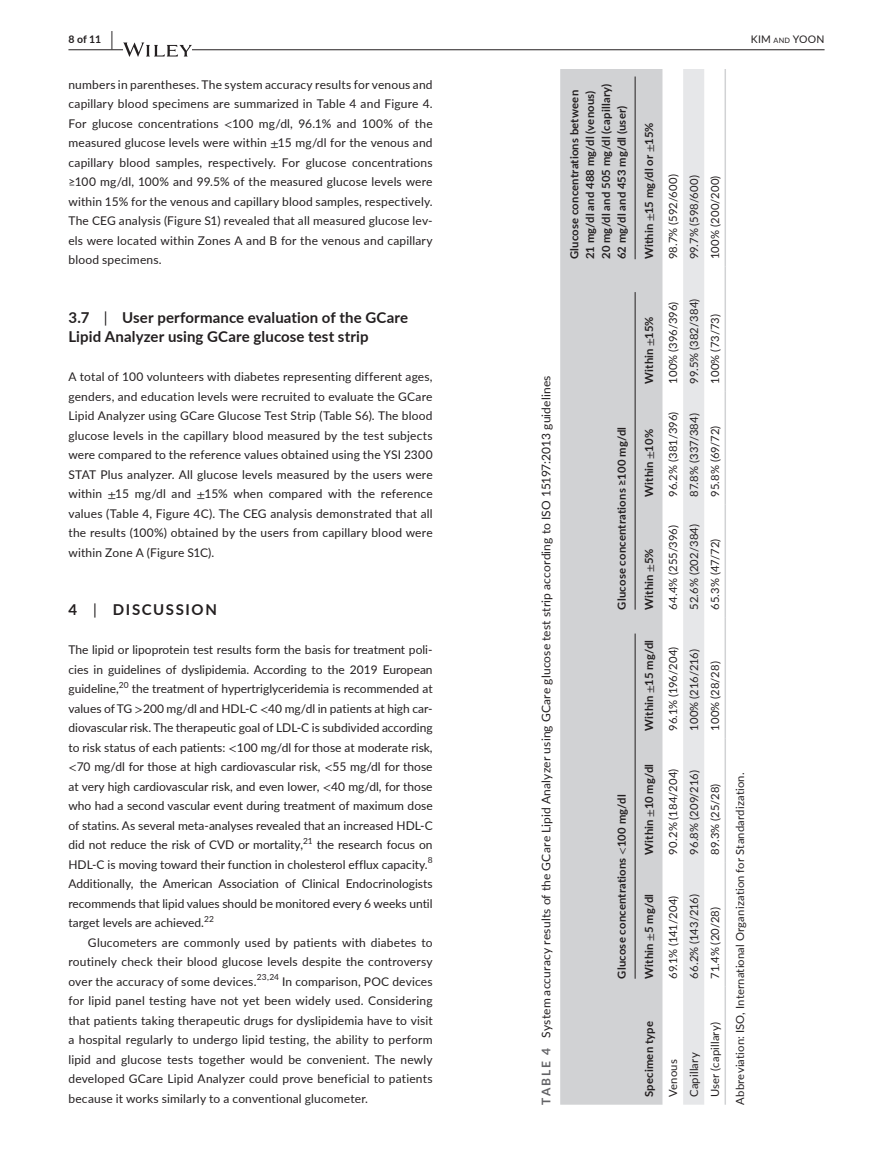
<style>
.page{position:relative;width:893px;height:1174px;background:#fff}
.page>*{position:absolute;margin:0;border:0;box-sizing:border-box;transform-origin:0 0}
.t1{font:700 15px/19.5px "Lato";letter-spacing:.01em;color:#231f20}
.t2{font:700 15px "Lato";letter-spacing:.11em;color:#231f20}
.t3{font:12px/19.5px "Lato";letter-spacing:.01em;color:#231f20;text-align:justify}
.t4{font:11.25px "Lato";letter-spacing:.015em;color:#231f20}
.t5{font:700 11.25px/15.8px "Lato";letter-spacing:.015em;color:#231f20}
.t6{font:11.25px "Lato";letter-spacing:-.005em;color:#231f20}
.t7{font:11.25px "Lato";letter-spacing:-.01em;color:#231f20}
.t8{font:10.5px "Lato";letter-spacing:.02em;color:#231f20}
.t9{font:700 10.5px "Lato";color:#231f20}
.t10{font:8.4px "Lato";color:#231f20}
.s1{font-size:19.5px}
.s2{font-size:7.35px}
.s3{font-family:"STIX"}
.s4{font-family:"STIX";font-weight:400}
.s5{font-weight:400}
.s6{font-weight:700;color:#636366}
</style>
<div class="page">
<hr style="left:68px;top:49px;width:756px;height:1px;background:#231f20">
<svg style="left:123px;top:42px;width:69px;height:15px"></svg>
<div style="left:560px;top:69px;width:102px;height:1035px;background:#d1d2d4"></div>
<div style="left:683px;top:69px;width:21px;height:1035px;background:#e6e7e9"></div>
<hr style="left:724px;top:986px;width:2px;height:118px;background:#d1d2d4">
<hr style="left:724px;top:862px;width:2px;height:124px;background:#d1d2d4">
<hr style="left:724px;top:738px;width:2px;height:124px;background:#d1d2d4">
<hr style="left:724px;top:617px;width:2px;height:121px;background:#d1d2d4">
<hr style="left:724px;top:504px;width:2px;height:113px;background:#d1d2d4">
<hr style="left:724px;top:391px;width:2px;height:113px;background:#d1d2d4">
<hr style="left:724px;top:267px;width:2px;height:124px;background:#d1d2d4">
<hr style="left:724px;top:69px;width:2px;height:198px;background:#d1d2d4">
<hr style="left:635px;top:633px;width:1px;height:345px;background:#231f20">
<hr style="left:635px;top:292px;width:1px;height:317px;background:#231f20">
<hr style="left:635px;top:77px;width:1px;height:182px;background:#231f20">
<p class="t9" style="left:68px;top:31px;width:46px">8 of 11 <span class="s1">|</span></p>
<p class="t8" style="left:751px;top:31px;width:73px">KIM <span class="s2">and</span> YOON</p>
<p class="t3" style="left:68px;top:74px;width:366px">numbers in parentheses. The system accuracy results for venous and capillary blood specimens are summarized in Table 4 and Figure 4.<br>For glucose concentrations <span class="s3">&lt;</span>100 mg/dl, 96.1% and 100% of the measured glucose levels were within <span class="s3">±</span>15 mg/dl for the venous and capillary blood samples, respectively. For glucose concentrations ≥100 mg/dl, 100% and 99.5% of the measured glucose levels were within 15% for the venous and capillary blood samples, respectively.<br>The CEG analysis (Figure S1) revealed that all measured glucose lev&shy;els were located within Zones A and B for the venous and capillary blood specimens.</p>
<p class="t5" style="left:566px;top:259px;width:177px;rotate:-90deg">Glucose concentrations between<br>21 mg/dl and 488 mg/dl (venous)<br>20 mg/dl and 505 mg/dl (capillary)<br>62 mg/dl and 453 mg/dl (user)</p>
<p class="t5" style="left:641px;top:259px;width:138px;rotate:-90deg">Within <span class="s4">±</span>15 mg/dl or <span class="s4">±</span>15%</p>
<p class="t4" style="left:665px;top:259px;width:87px;rotate:-90deg">98.7% (592/600)</p>
<p class="t4" style="left:686px;top:259px;width:86px;rotate:-90deg">99.7% (598/600)</p>
<p class="t4" style="left:707px;top:259px;width:85px;rotate:-90deg">100% (200/200)</p>
<p class="t1" style="left:68px;top:307px;width:341px">3.7 <span class="s5">|</span> User performance evaluation of the GCare<br>Lipid Analyzer using GCare glucose test strip</p>
<p class="t3" style="left:68px;top:366px;width:366px">A total of 100 volunteers with diabetes representing different ages, genders, and education levels were recruited to evaluate the GCare Lipid Analyzer using GCare Glucose Test Strip (Table S6). The blood glucose levels in the capillary blood measured by the test subjects were compared to the reference values obtained using the YSI 2300<br>STAT Plus analyzer. All glucose levels measured by the users were within <span class="s3">±</span>15 mg/dl and <span class="s3">±</span>15% when compared with the reference values (Table 4, Figure 4C). The CEG analysis demonstrated that all the results (100%) obtained by the users from capillary blood were within Zone A (Figure S1C).</p>
<p class="t2" style="left:68px;top:599px;width:150px">4 <span class="s5">|</span> DISCUSSION</p>
<p class="t3" style="left:68px;top:639px;width:366px">The lipid or lipoprotein test results form the basis for treatment poli&shy;cies in guidelines of dyslipidemia. According to the 2019 European guideline,</p>
<p class="t10" style="left:119px;top:679px;width:11px">20</p>
<p class="t3" style="left:68px;top:678px;width:366px;text-indent:63px">the treatment of hypertriglyceridemia is recommended at values of TG <span class="s3">&gt;</span>200 mg/dl and HDL-C <span class="s3">&lt;</span>40 mg/dl in patients at high car&shy;diovascular risk. The therapeutic goal of LDL-C is subdivided according to risk status of each patients: <span class="s3">&lt;</span>100 mg/dl for those at moderate risk, <span class="s3">&lt;</span>70 mg/dl for those at high cardiovascular risk, <span class="s3">&lt;</span>55 mg/dl for those at very high cardiovascular risk, and even lower, <span class="s3">&lt;</span>40 mg/dl, for those who had a second vascular event during treatment of maximum dose of statins. As several meta-analyses revealed that an increased HDL-C did not reduce the risk of CVD or mortality,<sup>21</sup> the research focus on HDL-C is moving toward their function in cholesterol efflux capacity.</p>
<p class="t10" style="left:428px;top:854px;width:6px">8</p>
<p class="t3" style="left:68px;top:873px;width:366px">Additionally, the American Association of Clinical Endocrinologists recommends that lipid values should be monitored every 6 weeks until target levels are achieved.</p>
<p class="t10" style="left:204px;top:913px;width:11px">22</p>
<p class="t3" style="left:68px;top:932px;width:366px;text-indent:20px">Glucometers are commonly used by patients with diabetes to routinely check their blood glucose levels despite the controversy over the accuracy of some devices.<sup>23,24</sup> In comparison, POC devices for lipid panel testing have not yet been widely used. Considering that patients taking therapeutic drugs for dyslipidemia have to visit a hospital regularly to undergo lipid testing, the ability to perform lipid and glucose tests together would be convenient. The newly developed GCare Lipid Analyzer could prove beneficial to patients because it works similarly to a conventional glucometer.</p>
<p class="t3" style="left:536px;top:1104px;width:730px;rotate:-90deg"><span class="s6">TABLE 4</span> System accuracy results of the GCare Lipid Analyzer using GCare glucose test strip according to ISO 15197:2013 guidelines</p>
<p class="t5" style="left:613px;top:609px;width:184px;rotate:-90deg">Glucose concentrations ≥100 mg/dl</p>
<p class="t5" style="left:613px;top:978px;width:186px;rotate:-90deg">Glucose concentrations <span class="s4">&lt;</span>100 mg/dl</p>
<p class="t5" style="left:641px;top:384px;width:69px;rotate:-90deg">Within <span class="s4">±</span>15%</p>
<p class="t5" style="left:641px;top:497px;width:69px;rotate:-90deg">Within <span class="s4">±</span>10%</p>
<p class="t5" style="left:641px;top:609px;width:63px;rotate:-90deg">Within <span class="s4">±</span>5%</p>
<p class="t5" style="left:641px;top:730px;width:92px;rotate:-90deg">Within <span class="s4">±</span>15 mg/dl</p>
<p class="t6" style="left:665px;top:384px;width:83px;rotate:-90deg">100% (396/396)</p>
<p class="t4" style="left:686px;top:384px;width:87px;rotate:-90deg">99.5% (382/384)</p>
<p class="t4" style="left:707px;top:384px;width:71px;rotate:-90deg">100% (73/73)</p>
<p class="t4" style="left:665px;top:497px;width:86px;rotate:-90deg">96.2% (381/396)</p>
<p class="t4" style="left:686px;top:497px;width:85px;rotate:-90deg">87.8% (337/384)</p>
<p class="t4" style="left:707px;top:497px;width:73px;rotate:-90deg">95.8% (69/72)</p>
<p class="t4" style="left:665px;top:609px;width:86px;rotate:-90deg">64.4% (255/396)</p>
<p class="t4" style="left:686px;top:609px;width:87px;rotate:-90deg">52.6% (202/384)</p>
<p class="t4" style="left:707px;top:609px;width:72px;rotate:-90deg">65.3% (47/72)</p>
<p class="t4" style="left:665px;top:730px;width:85px;rotate:-90deg">96.1% (196/204)</p>
<p class="t7" style="left:686px;top:730px;width:83px;rotate:-90deg">100% (216/216)</p>
<p class="t4" style="left:707px;top:730px;width:71px;rotate:-90deg">100% (28/28)</p>
<p class="t5" style="left:641px;top:854px;width:92px;rotate:-90deg">Within <span class="s4">±</span>10 mg/dl</p>
<p class="t4" style="left:665px;top:854px;width:87px;rotate:-90deg">90.2% (184/204)</p>
<p class="t4" style="left:686px;top:854px;width:86px;rotate:-90deg">96.8% (209/216)</p>
<p class="t4" style="left:707px;top:854px;width:73px;rotate:-90deg">89.3% (25/28)</p>
<p class="t5" style="left:641px;top:978px;width:86px;rotate:-90deg">Within <span class="s4">±</span>5 mg/dl</p>
<p class="t4" style="left:665px;top:978px;width:84px;rotate:-90deg">69.1% (141/204)</p>
<p class="t4" style="left:686px;top:978px;width:86px;rotate:-90deg">66.2% (143/216)</p>
<p class="t4" style="left:707px;top:978px;width:73px;rotate:-90deg">71.4% (20/28)</p>
<p class="t5" style="left:641px;top:1097px;width:78px;rotate:-90deg">Specimen type</p>
<p class="t4" style="left:665px;top:1097px;width:39px;rotate:-90deg">Venous</p>
<p class="t4" style="left:686px;top:1097px;width:46px;rotate:-90deg">Capillary</p>
<p class="t4" style="left:707px;top:1097px;width:77px;rotate:-90deg">User (capillary)</p>
<p class="t4" style="left:732px;top:1104px;width:334px;rotate:-90deg">Abbreviation: ISO, International Organization for Standardization.</p>
</div>
